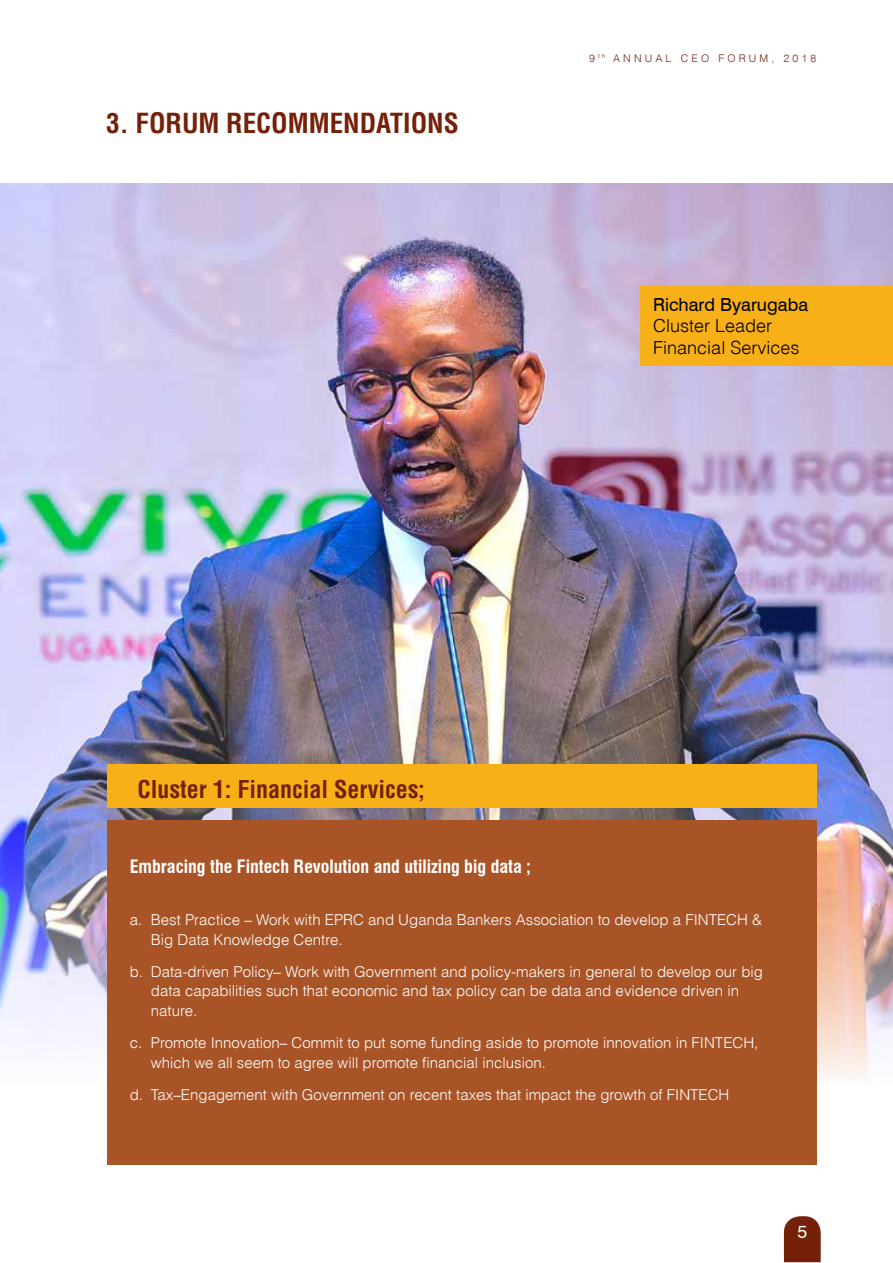
<style>
.page{position:relative;width:893px;height:1263px;background:#fff}
.page>*{position:absolute;margin:0;border:0;box-sizing:border-box;transform-origin:0 0}
.t1{font:27px "Switzerland Condensed";color:#752109}
.t2{font:24px "Switzerland Condensed";color:#752109}
.t3{font:700 condensed 18px "Swiss 721 BT";color:#fff}
.t4{font:18px/21.6px "Switzerland Light Plain";color:#000}
.t5{font:18px "Swiss 721 BT";color:#000}
.t6{font:18px "Swiss 721 BT";color:#fff}
.t7{font:15px/19.5px "Switzerland Light Plain";color:#fff}
.t8{font:10.5px "Switzerland Light Plain";letter-spacing:.3em;color:#752109}
</style>
<div class="page">
<svg style="left:784px;top:1216px;width:37px;height:46px;background:#7f321b"></svg>
<img style="left:0;top:184px;width:893px;height:899px">
<div style="left:107px;top:821px;width:709px;height:344px;background:#a95426"></div>
<div style="left:107px;top:764px;width:709px;height:44px;background:#f8b019"></div>
<div style="left:640px;top:286px;width:253px;height:79px;background:#f8b019"></div>
<h1 class="t1" style="left:106px;top:106px;width:354px">3. FORUM RECOMMENDATIONS</h1>
<p class="t8" style="left:589px;top:51px;width:229px">9 <sup>th</sup> ANNUAL CEO FORUM, 2018</p>
<p class="t5" style="left:653px;top:293px;width:156px">Richard Byarugaba</p>
<p class="t4" style="left:653px;top:315px;width:148px">Cluster Leader<br>Financial Services</p>
<h2 class="t2" style="left:137px;top:775px;width:289px">Cluster 1: Financial Services;</h2>
<p class="t3" style="left:130px;top:856px;width:403px">Embracing the Fintech Revolution and utilizing big data ;</p>
<p class="t7" style="left:151px;top:909px;width:613px;text-indent:-21px">a. Best Practice – Work with EPRC and Uganda Bankers Association to develop a FINTECH &amp;<br>Big Data Knowledge Centre.</p>
<p class="t7" style="left:151px;top:961px;width:614px;text-indent:-21px">b. Data-driven Policy– Work with Government and policy-makers in general to develop our big data capabilities such that economic and tax policy can be data and evidence driven in nature.</p>
<p class="t7" style="left:151px;top:1032px;width:609px;text-indent:-21px">c. Promote Innovation– Commit to put some funding aside to promote innovation in FINTECH, which we all seem to agree will promote financial inclusion.</p>
<p class="t7" style="left:130px;top:1084px;width:601px">d. Tax–Engagement with Government on recent taxes that impact the growth of FINTECH</p>
<p class="t6" style="left:797px;top:1221px;width:11px">5</p>
</div>
